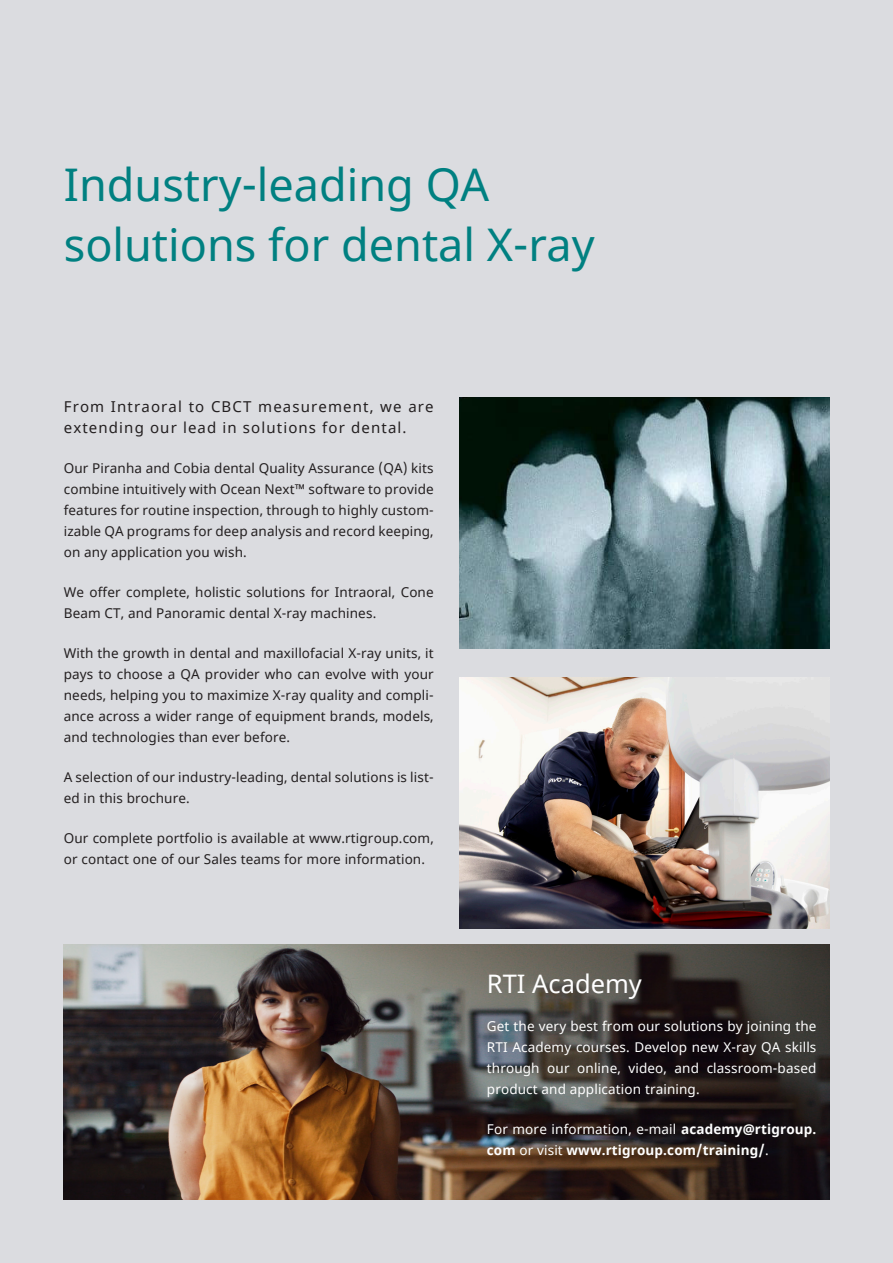
<style>
.page{position:relative;width:893px;height:1263px;background:#dbdce0}
.page>*{position:absolute;margin:0;border:0;box-sizing:border-box;transform-origin:0 0}
.Heading_1{font:45px/60px "Noto Sans";color:#008081}
.Heading_3{font:25.5px "Noto Sans";color:#fff}
.t1{font:15px/21px "Noto Sans";letter-spacing:.075em;color:#231f20}
.t2{font:13.5px/21px "Noto Sans";letter-spacing:.01em;color:#231f20}
.t3{font:13.5px/21px "Noto Sans";letter-spacing:.01em;color:#fff;text-align:justify}
.t4{font:700 13.5px/21px "Noto Sans";letter-spacing:.01em;color:#fff}
.s1{font-weight:400}
</style>
<div class="page">
<img style="left:64px;top:944px;width:765px;height:255px">
<img style="left:459px;top:398px;width:370px;height:250px">
<img style="left:459px;top:677px;width:370px;height:251px">
<p class="Heading_1" style="left:64px;top:156px;width:532px">Industry-leading QA solutions for dental X-ray</p>
<p class="t1" style="left:64px;top:396px;width:371px">From Intraoral to CBCT measurement, we are extending our lead in solutions for dental.</p>
<p class="t2" style="left:64px;top:458px;width:371px;text-align:justify">Our Piranha and Cobia dental Quality Assurance (QA) kits combine intuitively with Ocean Next™ software to provide features for routine inspection, through to highly custom&shy;izable QA programs for deep analysis and record keeping, on any application you wish.</p>
<p class="t2" style="left:64px;top:582px;width:371px">We offer complete, holistic solutions for Intraoral, Cone<br>Beam CT, and Panoramic dental X-ray machines.</p>
<p class="t2" style="left:64px;top:643px;width:371px;text-align:justify">With the growth in dental and maxillofacial X-ray units, it pays to choose a QA provider who can evolve with your needs, helping you to maximize X-ray quality and compli&shy;ance across a wider range of equipment brands, models, and technologies than ever before.</p>
<p class="t2" style="left:64px;top:767px;width:371px">A selection of our industry-leading, dental solutions is list&shy;ed in this brochure.</p>
<p class="t2" style="left:64px;top:828px;width:371px">Our complete portfolio is available at www.rtigroup.com, or contact one of our Sales teams for more information.</p>
<p class="Heading_3" style="left:487px;top:966px;width:157px">RTI Academy</p>
<p class="t3" style="left:487px;top:1016px;width:331px">Get the very best from our solutions by joining the RTI Academy courses. Develop new X-ray QA skills through our online, video, and classroom-based product and application training.</p>
<p class="t4" style="left:487px;top:1119px;width:331px"><span class="s1">For more information, e-mail</span> academy@rtigroup. com <span class="s1">or visit</span> www.rtigroup.com/training/<span class="s1">.</span></p>
</div>
